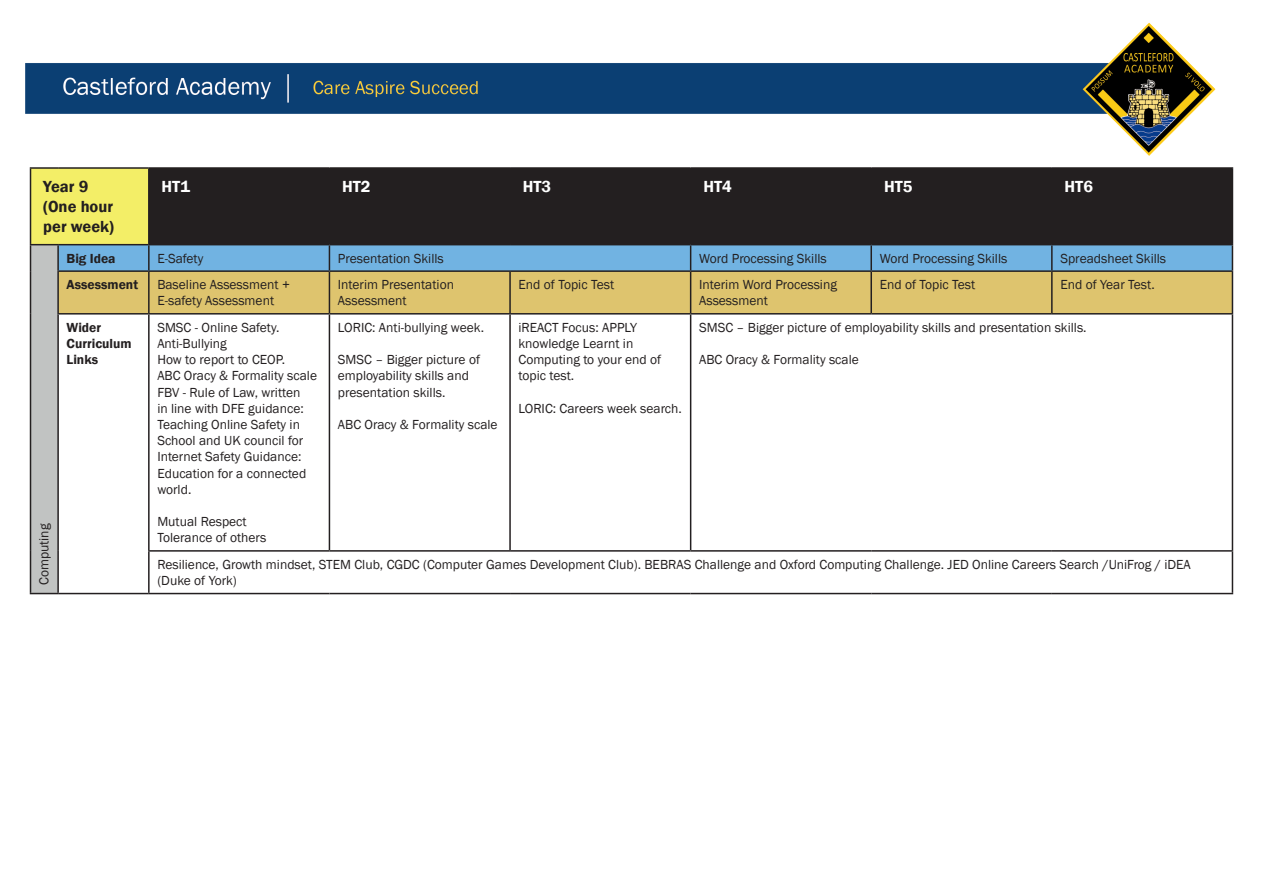
<style>
.page{position:relative;width:1263px;height:893px;background:#fff}
.page>*{position:absolute;margin:0;border:0;box-sizing:border-box;transform-origin:0 0}
.t1{font:600 16.5px/19.8px "Franklin Gothic";color:#231f20}
.t2{font:600 16.5px "Franklin Gothic";color:#fff}
.t3{font:13.5px/16.2px "Franklin Gothic";color:#231f20}
.t4{font:600 13.5px/16.2px "Franklin Gothic";color:#231f20}
</style>
<div class="page">
<img style="left:26px;top:22px;width:1190px;height:133px">
<div style="left:31px;top:168px;width:118px;height:77px;background:#f3ee67"></div>
<div style="left:150px;top:169px;width:1082px;height:75px;background:#231f20"></div>
<div style="left:31px;top:245px;width:27px;height:349px;background:#c1c3c2"></div>
<div style="left:59px;top:272px;width:1173px;height:41px;background:#dec46e"></div>
<hr style="left:30px;top:167px;width:28px;height:2px;background:#231f20">
<hr style="left:30px;top:169px;width:1px;height:75px;background:#231f20">
<hr style="left:58px;top:167px;width:91px;height:2px;background:#231f20">
<hr style="left:149px;top:167px;width:180px;height:2px;background:#231f20">
<hr style="left:148px;top:169px;width:2px;height:75px;background:#231f20">
<hr style="left:329px;top:167px;width:181px;height:2px;background:#231f20">
<hr style="left:329px;top:169px;width:1px;height:75px;background:#231f20">
<hr style="left:510px;top:167px;width:181px;height:2px;background:#231f20">
<hr style="left:509px;top:169px;width:2px;height:75px;background:#231f20">
<hr style="left:691px;top:167px;width:180px;height:2px;background:#231f20">
<hr style="left:690px;top:169px;width:1px;height:75px;background:#231f20">
<hr style="left:871px;top:167px;width:181px;height:2px;background:#231f20">
<hr style="left:870px;top:169px;width:2px;height:75px;background:#231f20">
<hr style="left:1052px;top:167px;width:181px;height:2px;background:#231f20">
<hr style="left:1051px;top:169px;width:1px;height:75px;background:#231f20">
<hr style="left:1232px;top:169px;width:1px;height:75px;background:#231f20">
<svg style="left:30px;top:244px;width:1203px;height:27px;background:#6da9d5"></svg>
<hr style="left:30px;top:271px;width:1px;height:43px;background:#231f20">
<hr style="left:57px;top:270px;width:92px;height:2px;background:#231f20">
<hr style="left:57px;top:272px;width:2px;height:41px;background:#231f20">
<hr style="left:149px;top:270px;width:180px;height:2px;background:#231f20">
<hr style="left:148px;top:272px;width:2px;height:41px;background:#231f20">
<hr style="left:329px;top:270px;width:181px;height:2px;background:#231f20">
<hr style="left:329px;top:272px;width:1px;height:41px;background:#231f20">
<hr style="left:510px;top:270px;width:181px;height:2px;background:#231f20">
<hr style="left:509px;top:272px;width:2px;height:41px;background:#231f20">
<hr style="left:691px;top:270px;width:180px;height:2px;background:#231f20">
<hr style="left:690px;top:272px;width:1px;height:41px;background:#231f20">
<hr style="left:871px;top:270px;width:181px;height:2px;background:#231f20">
<hr style="left:870px;top:272px;width:2px;height:41px;background:#231f20">
<hr style="left:1052px;top:270px;width:181px;height:2px;background:#231f20">
<hr style="left:1051px;top:272px;width:1px;height:41px;background:#231f20">
<hr style="left:1232px;top:272px;width:1px;height:41px;background:#231f20">
<hr style="left:30px;top:314px;width:1px;height:237px;background:#231f20">
<hr style="left:57px;top:313px;width:92px;height:2px;background:#231f20">
<hr style="left:57px;top:315px;width:2px;height:236px;background:#231f20">
<hr style="left:149px;top:313px;width:180px;height:2px;background:#231f20">
<hr style="left:148px;top:315px;width:2px;height:235px;background:#231f20">
<hr style="left:329px;top:313px;width:181px;height:2px;background:#231f20">
<hr style="left:329px;top:315px;width:1px;height:235px;background:#231f20">
<hr style="left:510px;top:313px;width:181px;height:2px;background:#231f20">
<hr style="left:509px;top:315px;width:2px;height:235px;background:#231f20">
<hr style="left:691px;top:313px;width:180px;height:2px;background:#231f20">
<hr style="left:690px;top:315px;width:1px;height:235px;background:#231f20">
<hr style="left:871px;top:313px;width:181px;height:2px;background:#231f20">
<hr style="left:1052px;top:313px;width:181px;height:2px;background:#231f20">
<hr style="left:1232px;top:315px;width:1px;height:235px;background:#231f20">
<hr style="left:30px;top:551px;width:1px;height:42px;background:#231f20">
<hr style="left:57px;top:551px;width:2px;height:42px;background:#231f20">
<hr style="left:148px;top:550px;width:181px;height:2px;background:#231f20">
<hr style="left:148px;top:552px;width:2px;height:41px;background:#231f20">
<hr style="left:329px;top:550px;width:181px;height:2px;background:#231f20">
<hr style="left:510px;top:550px;width:181px;height:2px;background:#231f20">
<hr style="left:691px;top:550px;width:180px;height:2px;background:#231f20">
<hr style="left:871px;top:550px;width:181px;height:2px;background:#231f20">
<hr style="left:1052px;top:550px;width:181px;height:2px;background:#231f20">
<hr style="left:1232px;top:552px;width:1px;height:41px;background:#231f20">
<svg style="left:30px;top:593px;width:28px;height:1px"></svg>
<hr style="left:58px;top:593px;width:91px;height:1px;background:#231f20">
<hr style="left:149px;top:593px;width:180px;height:1px;background:#231f20">
<hr style="left:329px;top:593px;width:181px;height:1px;background:#231f20">
<hr style="left:510px;top:593px;width:181px;height:1px;background:#231f20">
<hr style="left:691px;top:593px;width:180px;height:1px;background:#231f20">
<hr style="left:871px;top:593px;width:181px;height:1px;background:#231f20">
<hr style="left:1052px;top:593px;width:181px;height:1px;background:#231f20">
<p class="t1" style="left:43px;top:177px;width:72px">Year 9 (One hour per week)</p>
<p class="t2" style="left:162px;top:177px;width:30px">HT1</p>
<p class="t2" style="left:342px;top:177px;width:30px">HT2</p>
<p class="t2" style="left:523px;top:177px;width:30px">HT3</p>
<p class="t2" style="left:703px;top:177px;width:30px">HT4</p>
<p class="t2" style="left:884px;top:177px;width:30px">HT5</p>
<p class="t2" style="left:1064px;top:177px;width:30px">HT6</p>
<p class="t3" style="left:36px;top:585px;width:63px;rotate:-90deg">Computing</p>
<p class="t4" style="left:67px;top:250px;width:50px">Big Idea</p>
<p class="t3" style="left:157px;top:250px;width:48px">E-Safety</p>
<p class="t3" style="left:338px;top:250px;width:107px">Presentation Skills</p>
<p class="t3" style="left:699px;top:250px;width:129px">Word Processing Skills</p>
<p class="t3" style="left:880px;top:250px;width:129px">Word Processing Skills</p>
<p class="t3" style="left:1060px;top:250px;width:107px">Spreadsheet Skills</p>
<p class="t4" style="left:67px;top:277px;width:73px">Assessment</p>
<p class="t3" style="left:157px;top:277px;width:134px">Baseline Assessment +<br>E-safety Assessment</p>
<p class="t3" style="left:338px;top:277px;width:118px">Interim Presentation<br>Assessment</p>
<p class="t3" style="left:518px;top:277px;width:97px">End of Topic Test</p>
<p class="t3" style="left:699px;top:277px;width:139px">Interim Word Processing<br>Assessment</p>
<p class="t3" style="left:880px;top:277px;width:97px">End of Topic Test</p>
<p class="t3" style="left:1060px;top:277px;width:96px">End of Year Test.</p>
<p class="t4" style="left:67px;top:319px;width:66px">Wider<br>Curriculum<br>Links</p>
<p class="t3" style="left:157px;top:319px;width:124px">SMSC - Online Safety.</p>
<p class="t3" style="left:338px;top:319px;width:148px">LORIC: Anti-bullying week.</p>
<p class="t3" style="left:338px;top:352px;width:144px">SMSC – Bigger picture of employability skills and presentation skills.</p>
<p class="t3" style="left:338px;top:417px;width:161px">ABC Oracy &amp; Formality scale</p>
<p class="t3" style="left:518px;top:319px;width:144px">iREACT Focus: APPLY knowledge Learnt in<br>Computing to your end of topic test.</p>
<p class="t3" style="left:518px;top:400px;width:165px">LORIC: Careers week search.</p>
<p class="t3" style="left:699px;top:319px;width:389px">SMSC – Bigger picture of employability skills and presentation skills.</p>
<p class="t3" style="left:699px;top:352px;width:161px">ABC Oracy &amp; Formality scale</p>
<p class="t3" style="left:157px;top:336px;width:71px">Anti-Bullying</p>
<p class="t3" style="left:157px;top:352px;width:130px">How to report to CEOP.</p>
<p class="t3" style="left:157px;top:368px;width:161px">ABC Oracy &amp; Formality scale</p>
<p class="t3" style="left:157px;top:384px;width:150px">FBV - Rule of Law, written in line with DFE guidance:<br>Teaching Online Safety in<br>School and UK council for<br>Internet Safety Guidance:<br>Education for a connected world.</p>
<p class="t3" style="left:157px;top:514px;width:91px">Mutual Respect</p>
<p class="t3" style="left:157px;top:530px;width:111px">Tolerance of others</p>
<p class="t3" style="left:157px;top:556px;width:1035px">Resilience, Growth mindset, STEM Club, CGDC (Computer Games Development Club). BEBRAS Challenge and Oxford Computing Challenge. JED Online Careers Search /UniFrog / iDEA (Duke of York)</p>
</div>
